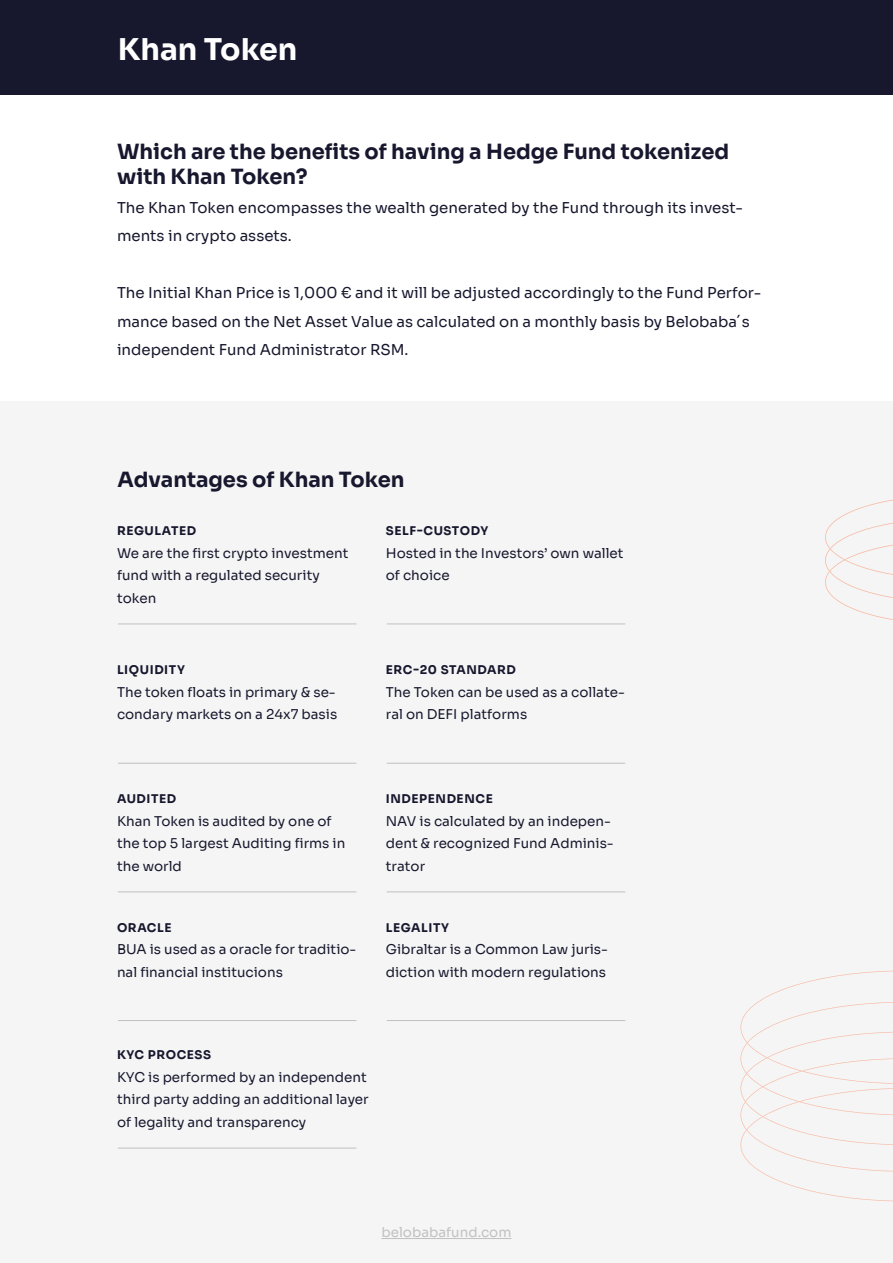
<style>
.page{position:relative;width:893px;height:1263px;background:#fff}
.page>*{position:absolute;margin:0;border:0;box-sizing:border-box;transform-origin:0 0}
.t1{font:700 30px "Sora";color:#fff}
.t2{font:700 21px/25.2px "Sora";color:#17172e}
.t3{font:15px/28.5px "Sora";color:#17172e}
.t4{font:13.5px/22.5px "Sora";color:#17172e}
.t5{font:13.5px "Sora";color:#c1c1c1}
.t6{font:700 12px "Sora";letter-spacing:.05em;color:#17172e}
</style>
<div class="page">
<div style="left:0;top:401px;width:893px;height:862px;background:#f5f5f5"></div>
<hr style="left:118px;top:763px;width:238px;height:1px;background:#c1c1c1">
<hr style="left:118px;top:623px;width:238px;height:1px;background:#c1c1c1">
<hr style="left:387px;top:763px;width:238px;height:1px;background:#c1c1c1">
<hr style="left:118px;top:1020px;width:238px;height:1px;background:#c1c1c1">
<hr style="left:387px;top:623px;width:238px;height:1px;background:#c1c1c1">
<hr style="left:118px;top:891px;width:238px;height:1px;background:#c1c1c1">
<hr style="left:387px;top:1020px;width:238px;height:1px;background:#c1c1c1">
<hr style="left:387px;top:891px;width:238px;height:1px;background:#c1c1c1">
<hr style="left:118px;top:1148px;width:238px;height:1px;background:#c1c1c1">
<div style="left:0;top:0;width:893px;height:95px;background:#17172e"></div>
<svg style="left:740px;top:970px;width:153px;height:231px"></svg>
<svg style="left:825px;top:499px;width:68px;height:121px"></svg>
<hr style="left:381px;top:1238px;width:130px;height:1px;background:#c1c1c1">
<h1 class="t1" style="left:118px;top:24px;width:181px">Khan Token</h1>
<h2 class="t2" style="left:117px;top:137px;width:614px">Which are the benefits of having a Hedge Fund tokenized with Khan Token?</h2>
<p class="t3" style="left:117px;top:192px;width:628px">The Khan Token encompasses the wealth generated by the Fund through its invest&shy;ments in crypto assets.</p>
<p class="t3" style="left:117px;top:277px;width:646px">The Initial Khan Price is 1,000 € and it will be adjusted accordingly to the Fund Perfor&shy;mance based on the Net Asset Value as calculated on a monthly basis by Belobaba´s independent Fund Administrator RSM.</p>
<h2 class="t2" style="left:117px;top:464px;width:289px">Advantages of Khan Token</h2>
<p class="t6" style="left:117px;top:521px;width:81px">REGULATED</p>
<p class="t4" style="left:117px;top:540px;width:233px">We are the first crypto investment fund with a regulated security token</p>
<p class="t6" style="left:386px;top:521px;width:104px">SELF-CUSTODY</p>
<p class="t4" style="left:386px;top:540px;width:239px">Hosted in the Investors’ own wallet of choice</p>
<p class="t6" style="left:117px;top:660px;width:69px">LIQUIDITY</p>
<p class="t4" style="left:117px;top:679px;width:222px">The token floats in primary &amp; se&shy;condary markets on a 24x7 basis</p>
<p class="t6" style="left:386px;top:660px;width:131px">ERC-20 STANDARD</p>
<p class="t4" style="left:386px;top:679px;width:240px">The Token can be used as a collate&shy;ral on DEFI platforms</p>
<p class="t6" style="left:117px;top:789px;width:61px">AUDITED</p>
<p class="t4" style="left:117px;top:808px;width:230px">Khan Token is audited by one of the top 5 largest Auditing firms in the world</p>
<p class="t6" style="left:117px;top:917px;width:56px">ORACLE</p>
<p class="t4" style="left:117px;top:937px;width:241px">BUA is used as a oracle for traditio&shy;nal financial institucions</p>
<p class="t6" style="left:386px;top:789px;width:108px">INDEPENDENCE</p>
<p class="t4" style="left:386px;top:808px;width:229px">NAV is calculated by an indepen&shy;dent &amp; recognized Fund Adminis&shy;trator</p>
<p class="t6" style="left:386px;top:917px;width:65px">LEGALITY</p>
<p class="t4" style="left:386px;top:937px;width:224px">Gibraltar is a Common Law juris&shy;diction with modern regulations</p>
<p class="t6" style="left:117px;top:1045px;width:96px">KYC PROCESS</p>
<p class="t4" style="left:117px;top:1064px;width:253px">KYC is performed by an independent third party adding an additional layer of legality and transparency</p>
<p class="t5" style="left:381px;top:1221px;width:131px">belobabafund.com</p>
</div>
